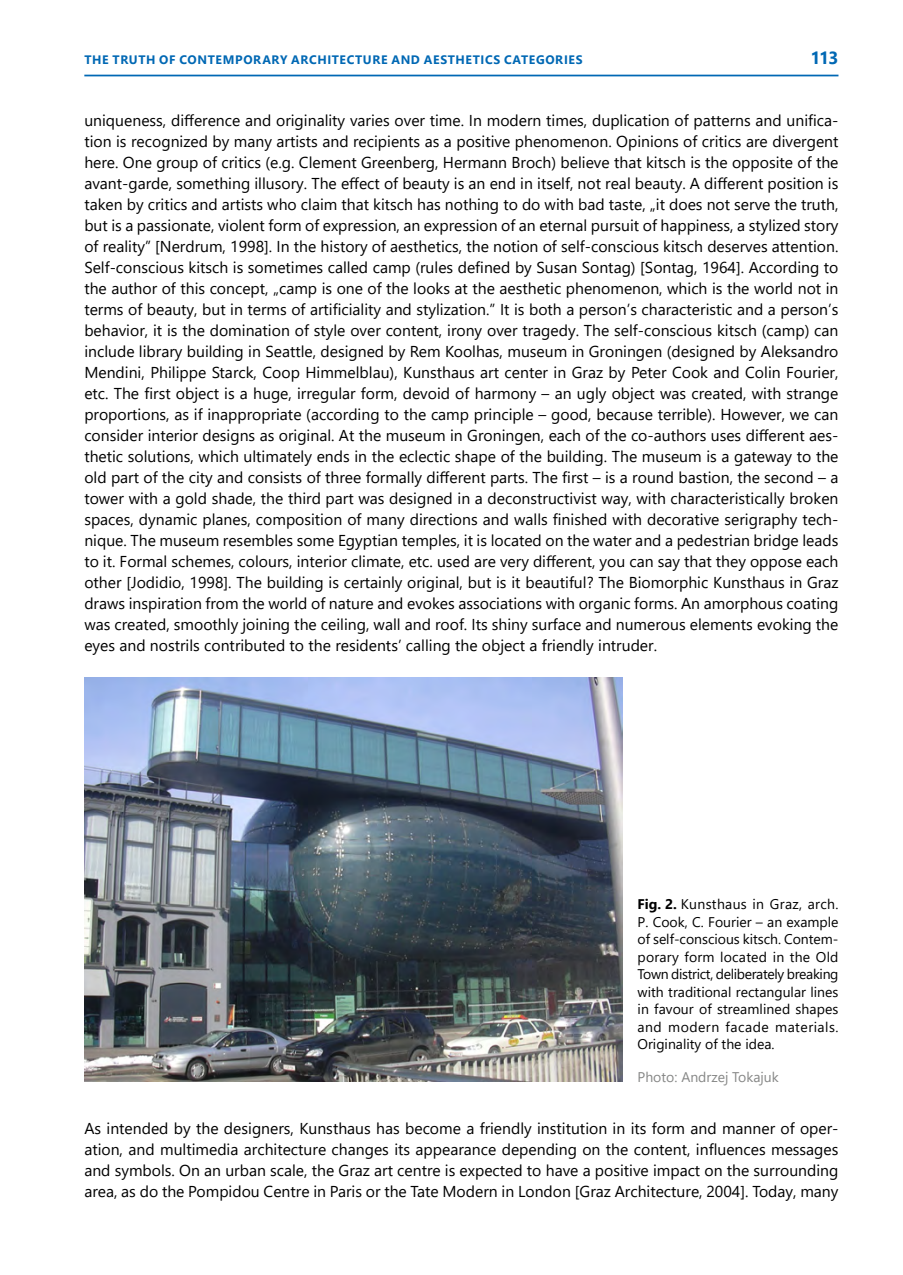
<style>
.page{position:relative;width:903px;height:1275px;background:#fff}
.page>*{position:absolute;margin:0;border:0;box-sizing:border-box;transform-origin:0 0}
.t1{font:700 17.5px "Segoe UI";color:#0068b4}
.EN_Tekst{font:15.75px/21px "Segoe UI";color:#000;text-align:justify}
.t2{font:14px/17.5px "Segoe UI";letter-spacing:.02em;color:#000;text-align:justify}
.EN_Podpis_rysunku__d{font:14px "Segoe UI";color:#868786}
.t3{font:700 12.25px "Segoe UI";letter-spacing:.055em;color:#0068b4}
.s1{font-weight:700}
</style>
<div class="page">
<hr style="left:84px;top:75px;width:754px;height:1px;background:#0068b4">
<img style="left:84px;top:678px;width:539px;height:404px">
<p class="t3" style="left:85px;top:49px;width:113px">THE TRUTH OF CONT</p>
<p class="t3" style="left:215px;top:49px;width:369px">EMPORARY ARCHITECTURE AN D AESTHETICS CATEGORIES</p>
<p class="t1" style="left:810px;top:42px;width:29px">113</p>
<p class="EN_Tekst" style="left:84px;top:109px;width:756px">uniqueness, difference and originality varies over time. In modern times, duplication of patterns and unifica&shy;tion is recognized by many artists and recipients as a positive phenomenon. Opinions of critics are divergent here. One group of critics (e.g. Clement Greenberg, Hermann Broch) believe that kitsch is the opposite of the avant-garde, something illusory. The effect of beauty is an end in itself, not real beauty. A different position is taken by critics and artists who claim that kitsch has nothing to do with bad taste, „it does not serve the truth, but is a passionate, violent form of expression, an expression of an eternal pursuit of happiness, a stylized story of reality” [Nerdrum, 1998]. In the history of aesthetics, the notion of self-conscious kitsch deserves attention.<br>Self-conscious kitsch is sometimes called camp (rules defined by Susan Sontag) [Sontag, 1964]. According to the author of this concept, „camp is one of the looks at the aesthetic phenomenon, which is the world not in terms of beauty, but in terms of artificiality and stylization.” It is both a person’s characteristic and a person’s behavior, it is the domination of style over content, irony over tragedy. The self-conscious kitsch (camp) can include library building in Seattle, designed by Rem Koolhas, museum in Groningen (designed by Aleksandro Mendini, Philippe Starck, Coop Himmelblau), Kunsthaus art center in Graz by Peter Cook and Colin Fourier, etc. The first object is a huge, irregular form, devoid of harmony – an ugly object was created, with strange proportions, as if inappropriate (according to the camp principle – good, because terrible). However, we can consider interior designs as original. At the museum in Groningen, each of the co-authors uses different aes&shy;thetic solutions, which ultimately ends in the eclectic shape of the building. The museum is a gateway to the old part of the city and consists of three formally different parts. The first – is a round bastion, the second – a tower with a gold shade, the third part was designed in a deconstructivist way, with characteristically broken spaces, dynamic planes, composition of many directions and walls finished with decorative serigraphy tech&shy;nique. The museum resembles some Egyptian temples, it is located on the water and a pedestrian bridge leads to it. Formal schemes, colours, interior climate, etc. used are very different, you can say that they oppose each other [Jodidio, 1998]. The building is certainly original, but is it beautiful? The Biomorphic Kunsthaus in Graz draws inspiration from the world of nature and evokes associations with organic forms. An amorphous coating was created, smoothly joining the ceiling, wall and roof. Its shiny surface and numerous elements evoking the eyes and nostrils contributed to the residents’ calling the object a friendly intruder.</p>
<p class="t2" style="left:637px;top:894px;width:202px"><span class="s1">FIG. 2.</span> Kunsthaus in Graz, arch.<br>P. Cook, C. Fourier – an example of self-conscious kitsch. Contem&shy;porary form located in the Old Town district, deliberately breaking with traditional rectangular lines in favour of streamlined shapes and modern facade materials.<br>Originality of the idea.</p>
<p class="EN_Podpis_rysunku__d" style="left:637px;top:1063px;width:143px">Photo: Andrzej Tokajuk</p>
<p class="EN_Tekst" style="left:84px;top:1117px;width:756px">As intended by the designers, Kunsthaus has become a friendly institution in its form and manner of oper&shy;ation, and multimedia architecture changes its appearance depending on the content, influences messages and symbols. On an urban scale, the Graz art centre is expected to have a positive impact on the surrounding area, as do the Pompidou Centre in Paris or the Tate Modern in London [Graz Architecture, 2004]. Today, many</p>
</div>
